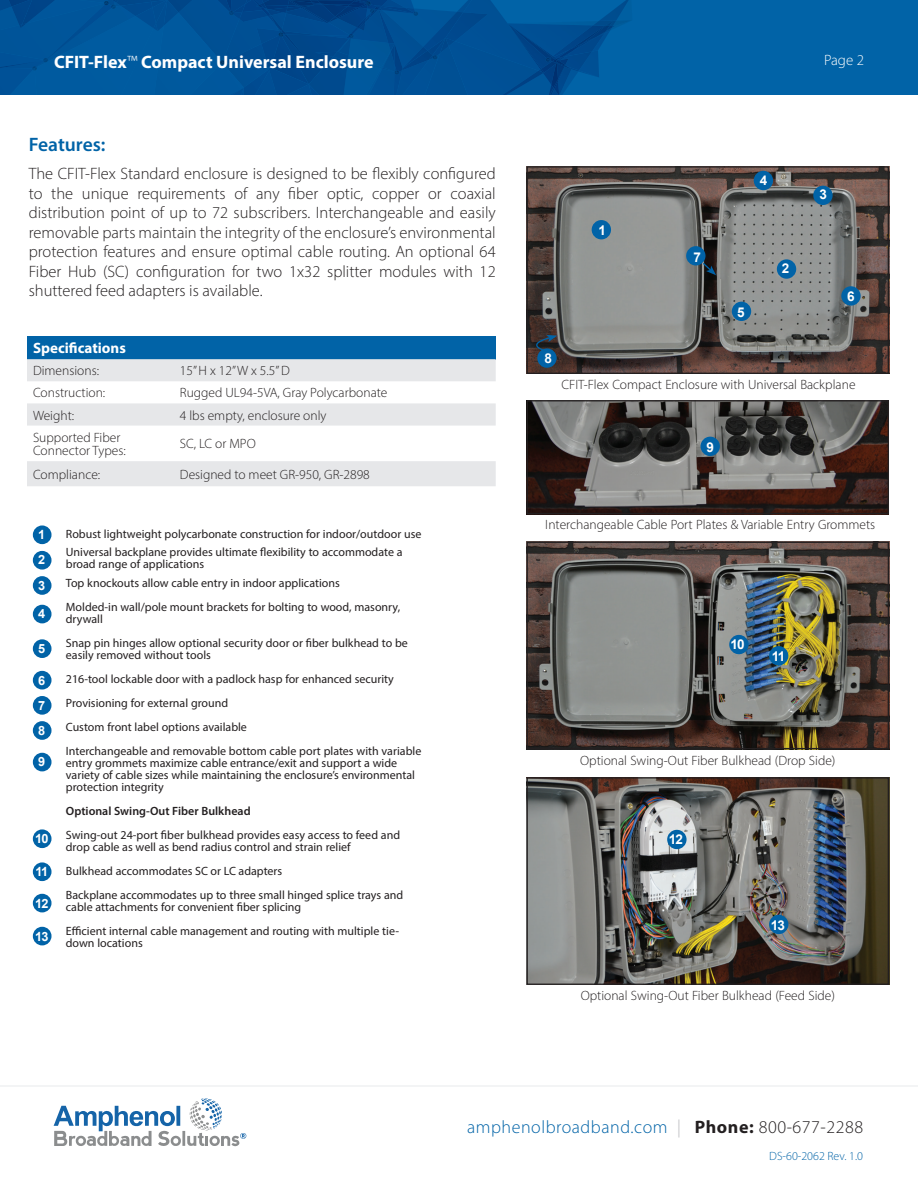
<style>
.page{position:relative;width:918px;height:1188px;background:#fff}
.page>*{position:absolute;margin:0;border:0;box-sizing:border-box;transform-origin:0 0}
.t1{font:600 19.5px "Myriad Pro";color:#0163a7}
.t2{font:300 18px "Myriad Pro";letter-spacing:.03em;color:#0163a7}
.t3{font:700 18px "Myriad Pro";color:#fff}
.t4{font:300 16.5px/19.5px "Myriad Pro";color:#231f20;text-align:justify}
.t5{font:700 15px "Myriad Pro";color:#fff}
.t6{font:300 15px "Myriad Pro";color:#fff}
.t7{font:300 13.5px/13.5px "Myriad Pro";color:#231f20}
.t8{font:700 13.5px "Arial";letter-spacing:-.06em;color:#fff}
.t9{font:700 12.75px "Arial";letter-spacing:-.06em;color:#fff}
.t10{font:12px/12px "Myriad Pro";color:#231f20}
.t11{font:600 12px "Myriad Pro";color:#231f20}
.t12{font:300 12px "Myriad Pro";color:#0163a7}
.s1{font-weight:300}
.s2{color:#b8b9bc}
.s3{font-weight:700;color:#231f20}
.s4{color:#231f20}
</style>
<div class="page">
<div style="left:0;top:0;width:918px;height:95px;background:#0163a7"></div>
<svg style="left:0;top:0;width:631px;height:95px"></svg>
<hr style="left:182px;top:1131px;width:3px;height:15px;background:#8b8d8e">
<svg style="left:54px;top:1106px;width:127px;height:40px"></svg>
<svg style="left:187px;top:1098px;width:59px;height:48px"></svg>
<hr style="left:0;top:1085px;width:918px;height:2px;background:#f3f4f5">
<div style="left:27px;top:336px;width:469px;height:23px;background:#0163a7"></div>
<svg style="left:27px;top:359px;width:469px;height:127px;fill:#e6e7e9"></svg>
<img style="left:529px;top:168px;width:358px;height:204px">
<div style="left:527px;top:166px;width:362px;height:208px;border:1px solid #231f20"></div>
<img style="left:529px;top:544px;width:358px;height:203px">
<div style="left:527px;top:542px;width:362px;height:207px;border:1px solid #231f20"></div>
<img style="left:529px;top:779px;width:358px;height:204px">
<div style="left:527px;top:777px;width:362px;height:208px;border:1px solid #231f20"></div>
<img style="left:529px;top:402px;width:358px;height:110px">
<div style="left:527px;top:400px;width:362px;height:114px;border:1px solid #231f20"></div>
<div style="left:841px;top:286px;width:20px;height:20px;background:#0163a7;border-radius:50%"></div>
<div style="left:686px;top:246px;width:20px;height:19px;background:#0163a7;border-radius:50%"></div>
<div style="left:777px;top:259px;width:19px;height:20px;background:#0163a7;border-radius:50%"></div>
<div style="left:592px;top:220px;width:19px;height:19px;background:#0163a7;border-radius:50%"></div>
<div style="left:813px;top:186px;width:20px;height:19px;background:#0163a7;border-radius:50%"></div>
<div style="left:754px;top:171px;width:19px;height:19px;background:#0163a7;border-radius:50%"></div>
<div style="left:732px;top:302px;width:19px;height:19px;background:#0163a7;border-radius:50%"></div>
<div style="left:537px;top:348px;width:20px;height:20px;background:#0163a7;border-radius:50%"></div>
<div style="left:701px;top:437px;width:19px;height:19px;background:#0163a7;border-radius:50%"></div>
<div style="left:729px;top:635px;width:20px;height:19px;background:#0163a7;border-radius:50%"></div>
<div style="left:769px;top:646px;width:19px;height:19px;background:#0163a7;border-radius:50%"></div>
<div style="left:667px;top:830px;width:20px;height:19px;background:#0163a7;border-radius:50%"></div>
<div style="left:769px;top:915px;width:19px;height:19px;background:#0163a7;border-radius:50%"></div>
<svg style="left:702px;top:262px;width:14px;height:13px"></svg>
<svg style="left:526px;top:335px;width:31px;height:18px"></svg>
<div style="left:33px;top:525px;width:19px;height:19px;background:#0163a7;border-radius:50%"></div>
<div style="left:33px;top:551px;width:19px;height:19px;background:#0163a7;border-radius:50%"></div>
<div style="left:33px;top:576px;width:19px;height:19px;background:#0163a7;border-radius:50%"></div>
<div style="left:33px;top:639px;width:19px;height:19px;background:#0163a7;border-radius:50%"></div>
<div style="left:33px;top:671px;width:19px;height:19px;background:#0163a7;border-radius:50%"></div>
<div style="left:33px;top:696px;width:19px;height:19px;background:#0163a7;border-radius:50%"></div>
<div style="left:33px;top:721px;width:19px;height:19px;background:#0163a7;border-radius:50%"></div>
<div style="left:33px;top:753px;width:19px;height:18px;background:#0163a7;border-radius:50%"></div>
<div style="left:33px;top:829px;width:19px;height:19px;background:#0163a7;border-radius:50%"></div>
<div style="left:33px;top:862px;width:19px;height:19px;background:#0163a7;border-radius:50%"></div>
<div style="left:33px;top:894px;width:19px;height:18px;background:#0163a7;border-radius:50%"></div>
<div style="left:33px;top:605px;width:19px;height:18px;background:#0163a7;border-radius:50%"></div>
<div style="left:33px;top:927px;width:19px;height:18px;background:#0163a7;border-radius:50%"></div>
<h2 class="t3" style="left:54px;top:50px;width:321px">CFIT-Flex<span class="s1">™</span> Compact Universal Enclosure</h2>
<h1 class="t1" style="left:29px;top:132px;width:78px">Features:</h1>
<p class="t4" style="left:29px;top:164px;width:468px">The CFIT-Flex Standard enclosure is designed to be flexibly configured to the unique requirements of any fiber optic, copper or coaxial distribution point of up to 72 subscribers. Interchangeable and easily removable parts maintain the integrity of the enclosure’s environmental protection features and ensure optimal cable routing. An optional 64<br>Fiber Hub (SC) configuration for two 1x32 splitter modules with 12 shuttered feed adapters is available.</p>
<p class="t5" style="left:33px;top:338px;width:94px">Specifications</p>
<p class="t7" style="left:33px;top:364px;width:68px">Dimensions:</p>
<p class="t7" style="left:180px;top:364px;width:111px">15” H x 12” W x 5.5” D</p>
<p class="t7" style="left:33px;top:386px;width:74px">Construction:</p>
<p class="t7" style="left:180px;top:386px;width:209px">Rugged UL94-5VA, Gray Polycarbonate</p>
<p class="t7" style="left:33px;top:408px;width:43px">Weight:</p>
<p class="t7" style="left:180px;top:408px;width:148px">4 lbs empty, enclosure only</p>
<p class="t7" style="left:33px;top:430px;width:94px">Supported Fiber<br>Connector Types:</p>
<p class="t7" style="left:180px;top:437px;width:77px">SC, LC or MPO</p>
<p class="t7" style="left:33px;top:467px;width:69px">Compliance:</p>
<p class="t7" style="left:180px;top:467px;width:191px">Designed to meet GR-950, GR-2898</p>
<p class="t9" style="left:38px;top:527px;width:9px">1</p>
<p class="t9" style="left:38px;top:551px;width:9px">2</p>
<p class="t9" style="left:38px;top:577px;width:9px">3</p>
<p class="t9" style="left:38px;top:605px;width:9px">4</p>
<p class="t9" style="left:38px;top:640px;width:9px">5</p>
<p class="t9" style="left:38px;top:672px;width:9px">6</p>
<p class="t9" style="left:38px;top:697px;width:9px">7</p>
<p class="t9" style="left:38px;top:722px;width:9px">8</p>
<p class="t9" style="left:38px;top:753px;width:9px">9</p>
<p class="t9" style="left:35px;top:830px;width:15px">10</p>
<p class="t9" style="left:35px;top:863px;width:14px">11</p>
<p class="t9" style="left:35px;top:895px;width:15px">12</p>
<p class="t9" style="left:35px;top:928px;width:15px">13</p>
<p class="t10" style="left:66px;top:524px;width:357px;line-height:18.8px">Robust lightweight polycarbonate construction for indoor/outdoor use<br>Universal backplane provides ultimate flexibility to accommodate a</p>
<p class="t10" style="left:66px;top:555px;width:275px;line-height:18.8px">broad range of applications<br>Top knockouts allow cable entry in indoor applications</p>
<p class="t10" style="left:66px;top:601px;width:336px">Molded-in wall/pole mount brackets for bolting to wood, masonry, drywall</p>
<p class="t10" style="left:66px;top:637px;width:344px">Snap pin hinges allow optional security door or fiber bulkhead to be easily removed without tools</p>
<p class="t10" style="left:66px;top:667px;width:357px;line-height:24px">216-tool lockable door with a padlock hasp for enhanced security Provisioning for external ground<br>Custom front label options available<br>Interchangeable and removable bottom cable port plates with variable</p>
<p class="t10" style="left:66px;top:757px;width:351px">entry grommets maximize cable entrance/exit and support a wide variety of cable sizes while maintaining the enclosure’s environmental protection integrity</p>
<p class="t11" style="left:66px;top:803px;width:186px">Optional Swing-Out Fiber Bulkhead</p>
<p class="t10" style="left:66px;top:829px;width:336px">Swing-out 24-port fiber bulkhead provides easy access to feed and drop cable as well as bend radius control and strain relief</p>
<p class="t10" style="left:66px;top:859px;width:339px;line-height:24px">Bulkhead accommodates SC or LC adapters<br>Backplane accommodates up to three small hinged splice trays and</p>
<p class="t10" style="left:66px;top:895px;width:335px;line-height:24px">cable attachments for convenient fiber splicing<br>Efficient internal cable management and routing with multiple tie-</p>
<p class="t10" style="left:66px;top:937px;width:78px">down locations</p>
<p class="t6" style="left:824px;top:51px;width:41px">Page 2</p>
<p class="t8" style="left:598px;top:221px;width:9px">1</p>
<p class="t8" style="left:694px;top:248px;width:9px">7</p>
<p class="t8" style="left:760px;top:171px;width:9px">4</p>
<p class="t8" style="left:737px;top:303px;width:9px">5</p>
<p class="t8" style="left:782px;top:259px;width:9px">2</p>
<p class="t8" style="left:819px;top:185px;width:9px">3</p>
<p class="t8" style="left:847px;top:288px;width:9px">6</p>
<p class="t8" style="left:545px;top:349px;width:9px">8</p>
<p class="t7" style="left:561px;top:378px;width:296px">CFIT-Flex Compact Enclosure with Universal Backplane</p>
<p class="t8" style="left:707px;top:438px;width:9px">9</p>
<p class="t7" style="left:545px;top:518px;width:332px">Interchangeable Cable Port Plates &amp; Variable Entry Grommets</p>
<p class="t8" style="left:730px;top:636px;width:16px">10</p>
<p class="t8" style="left:772px;top:648px;width:15px">11</p>
<p class="t7" style="left:580px;top:754px;width:257px">Optional Swing-Out Fiber Bulkhead (Drop Side)</p>
<p class="t8" style="left:669px;top:831px;width:16px">12</p>
<p class="t8" style="left:771px;top:916px;width:16px">13</p>
<p class="t7" style="left:581px;top:989px;width:256px">Optional Swing-Out Fiber Bulkhead (Feed Side)</p>
<h2 class="t2" style="left:467px;top:1116px;width:398px">amphenolbroadband.com <span class="s2">|</span> <span class="s3">Phone:</span> <span class="s4">800-677-2288</span></h2>
<p class="t12" style="left:769px;top:1148px;width:95px">DS-60-2062 Rev. 1.0</p>
</div>
